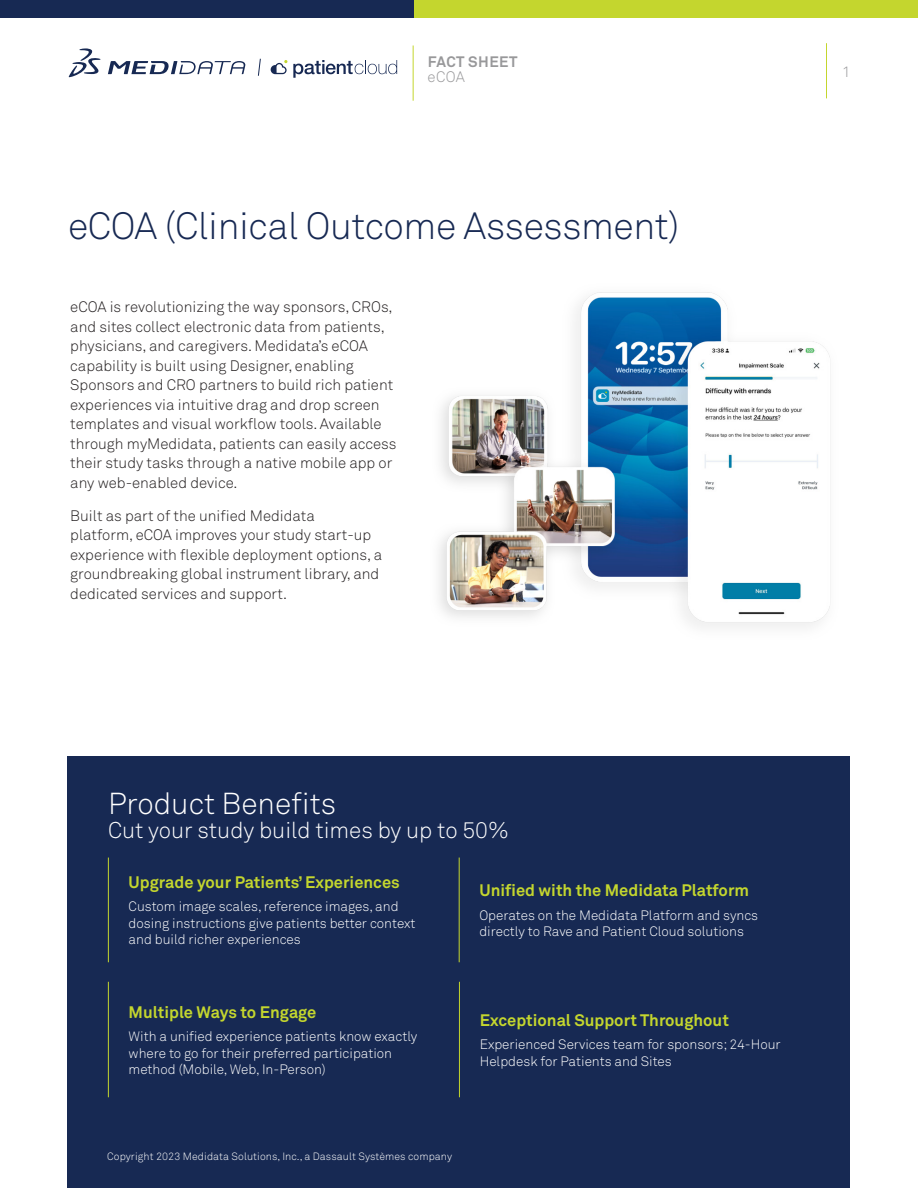
<style>
.page{position:relative;width:918px;height:1188px;background:#fff}
.page>*{position:absolute;margin:0;border:0;box-sizing:border-box;transform-origin:0 0}
.t1{font:300 37.5px "Akkurat Std";letter-spacing:-.01em;color:#172953}
.Box_-_H1{font:300 30px "Akkurat Std";color:#fff}
.Box_-_H1-2{font:300 22.5px "Akkurat Std";color:#fff}
.Box_-_H2{font:700 16.5px "Akkurat Std";color:#c4d62e}
.Body_copy{font:300 15px/19.5px "Akkurat Std";color:#231f20}
.t2{font:700 15px "Akkurat Std";letter-spacing:.035em;color:#98989a}
.t3{font:300 15px "Akkurat Std";color:#98989a}
.Box_-_text_-_bullets{font:300 13.5px/16.5px "Akkurat Std";color:#fff}
.t4{font:300 10.5px "Akkurat Std";letter-spacing:.01em;color:#fff}
</style>
<div class="page">
<hr style="left:826px;top:43px;width:1px;height:55px;background:#c4d62e">
<div style="left:68px;top:756px;width:782px;height:432px;background:#172953"></div>
<hr style="left:108px;top:858px;width:1px;height:104px;background:#c4d62e">
<hr style="left:459px;top:858px;width:1px;height:104px;background:#c4d62e">
<hr style="left:108px;top:982px;width:1px;height:115px;background:#c4d62e">
<hr style="left:459px;top:982px;width:1px;height:115px;background:#c4d62e">
<svg style="left:258px;top:58px;width:3px;height:18px"></svg>
<svg style="left:293px;top:60px;width:104px;height:18px"></svg>
<svg style="left:271px;top:60px;width:16px;height:14px"></svg>
<svg style="left:68px;top:48px;width:33px;height:29px"></svg>
<svg style="left:108px;top:61px;width:138px;height:13px"></svg>
<hr style="left:413px;top:46px;width:1px;height:55px;background:#c4d62e">
<div style="left:345px;top:0;width:573px;height:17px;background:#c4d62e"></div>
<div style="left:0;top:0;width:414px;height:17px;background:#172953"></div>
<img style="left:439px;top:292px;width:391px;height:335px">
<p class="t2" style="left:428px;top:53px;width:91px">FACT SHEET</p>
<p class="t3" style="left:428px;top:68px;width:39px">eCOA</p>
<h1 class="t1" style="left:68px;top:203px;width:613px">eCOA (Clinical Outcome Assessment)</h1>
<p class="Body_copy" style="left:70px;top:297px;width:328px">eCOA is revolutionizing the way sponsors, CROs, and sites collect electronic data from patients, physicians, and caregivers. Medidata’s eCOA capability is built using Designer, enabling Sponsors and CRO partners to build rich patient experiences via intuitive drag and drop screen templates and visual workflow tools. Available through myMedidata, patients can easily access their study tasks through a native mobile app or any web-enabled device.</p>
<p class="Body_copy" style="left:70px;top:506px;width:313px">Built as part of the unified Medidata<br>platform, eCOA improves your study start-up experience with flexible deployment options, a groundbreaking global instrument library, and dedicated services and support.</p>
<p class="t3" style="left:842px;top:63px;width:10px">1</p>
<p class="Box_-_H1" style="left:108px;top:786px;width:230px">Product Benefits</p>
<p class="Box_-_H1-2" style="left:108px;top:817px;width:402px">Cut your study build times by up to 50%</p>
<p class="Box_-_H2" style="left:129px;top:872px;width:273px">Upgrade your Patients’ Experiences</p>
<p class="Box_-_text_-_bullets" style="left:129px;top:899px;width:288px">Custom image scales, reference images, and dosing instructions give patients better context and build richer experiences</p>
<p class="Box_-_H2" style="left:479px;top:881px;width:271px">Unified with the Medidata Platform</p>
<p class="Box_-_text_-_bullets" style="left:479px;top:907px;width:280px">Operates on the Medidata Platform and syncs directly to Rave and Patient Cloud solutions</p>
<p class="Box_-_H2" style="left:129px;top:1002px;width:189px">Multiple Ways to Engage</p>
<p class="Box_-_text_-_bullets" style="left:129px;top:1028px;width:290px">With a unified experience patients know exactly where to go for their preferred participation method (Mobile, Web, In-Person)</p>
<p class="Box_-_H2" style="left:480px;top:1010px;width:251px">Exceptional Support Throughout</p>
<p class="Box_-_text_-_bullets" style="left:480px;top:1036px;width:303px">Experienced Services team for sponsors; 24-Hour<br>Helpdesk for Patients and Sites</p>
<p class="t4" style="left:107px;top:1150px;width:346px">Copyright 2023 Medidata Solutions, Inc., a Dassault Systèmes company</p>
</div>
